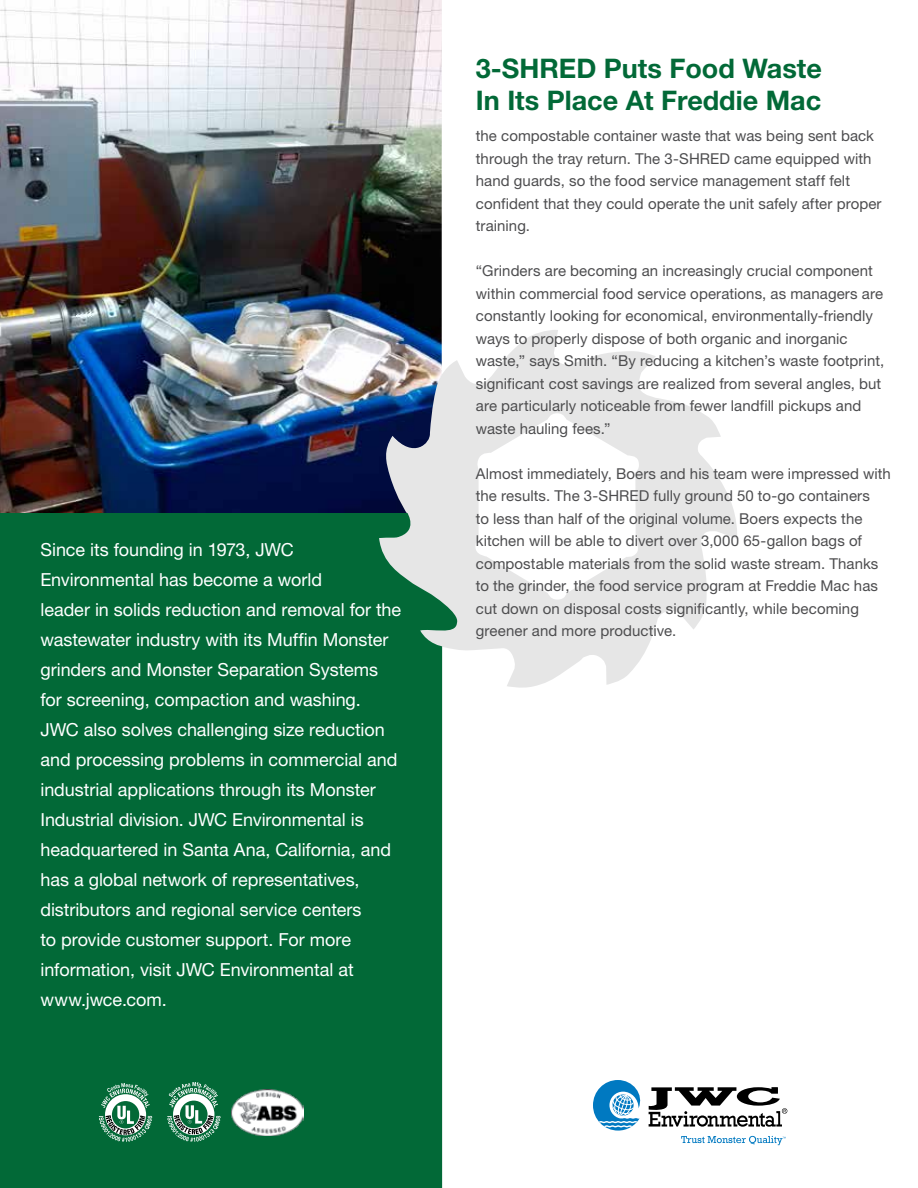
<style>
.page{position:relative;width:918px;height:1188px;background:#fff}
.page>*{position:absolute;margin:0;border:0;box-sizing:border-box;transform-origin:0 0}
.t1{font:700 27px/32.4px "Helvetica Neue LT Std";color:#026937}
.t2{font:18px/30px "Helvetica Neue LT Std";letter-spacing:-.005em;color:#fff}
.t3{font:15px/22.5px "Helvetica Neue LT Std";letter-spacing:.005em;color:#4d4d4f}
</style>
<div class="page">
<svg style="left:442px;top:330px;width:295px;height:358px;fill:#e6e6e6"></svg>
<svg style="left:593px;top:1080px;width:194px;height:65px"></svg>
<img style="left:0;top:0;width:442px;height:513px">
<div style="left:0;top:513px;width:460px;height:675px;background:#026937"></div>
<svg style="left:167px;top:1082px;width:54px;height:60px;background:#589778"></svg>
<svg style="left:99px;top:1083px;width:53px;height:59px;background:#589678"></svg>
<img style="left:232px;top:1089px;width:72px;height:47px">
<p class="t2" style="left:40px;top:534px;width:362px">Since its founding in 1973, JWC Environmental has become a world<br>leader in solids reduction and removal for the wastewater industry with its Muffin Monster grinders and Monster Separation Systems for screening, compaction and washing.<br>JWC also solves challenging size reduction and processing problems in commercial and industrial applications through its Monster Industrial division. JWC Environmental is headquartered in Santa Ana, California, and has a global network of representatives, distributors and regional service centers<br>to provide customer support. For more information, visit JWC Environmental at www.jwce.com.</p>
<h1 class="t1" style="left:476px;top:51px;width:348px">3-SHRED Puts Food Waste<br>In Its Place At Freddie Mac</h1>
<p class="t3" style="left:476px;top:124px;width:407px">the compostable container waste that was being sent back through the tray return. The 3-SHRED came equipped with hand guards, so the food service management staff felt confident that they could operate the unit safely after proper training.</p>
<p class="t3" style="left:476px;top:259px;width:410px">“Grinders are becoming an increasingly crucial component within commercial food service operations, as managers are constantly looking for economical, environmentally-friendly ways to properly dispose of both organic and inorganic waste,” says Smith. “By reducing a kitchen’s waste footprint, significant cost savings are realized from several angles, but are particularly noticeable from fewer landfill pickups and waste hauling fees.”</p>
<p class="t3" style="left:476px;top:462px;width:417px">Almost immediately, Boers and his team were impressed with the results. The 3-SHRED fully ground 50 to-go containers<br>to less than half of the original volume. Boers expects the kitchen will be able to divert over 3,000 65-gallon bags of compostable materials from the solid waste stream. Thanks to the grinder, the food service program at Freddie Mac has cut down on disposal costs significantly, while becoming greener and more productive.</p>
</div>
